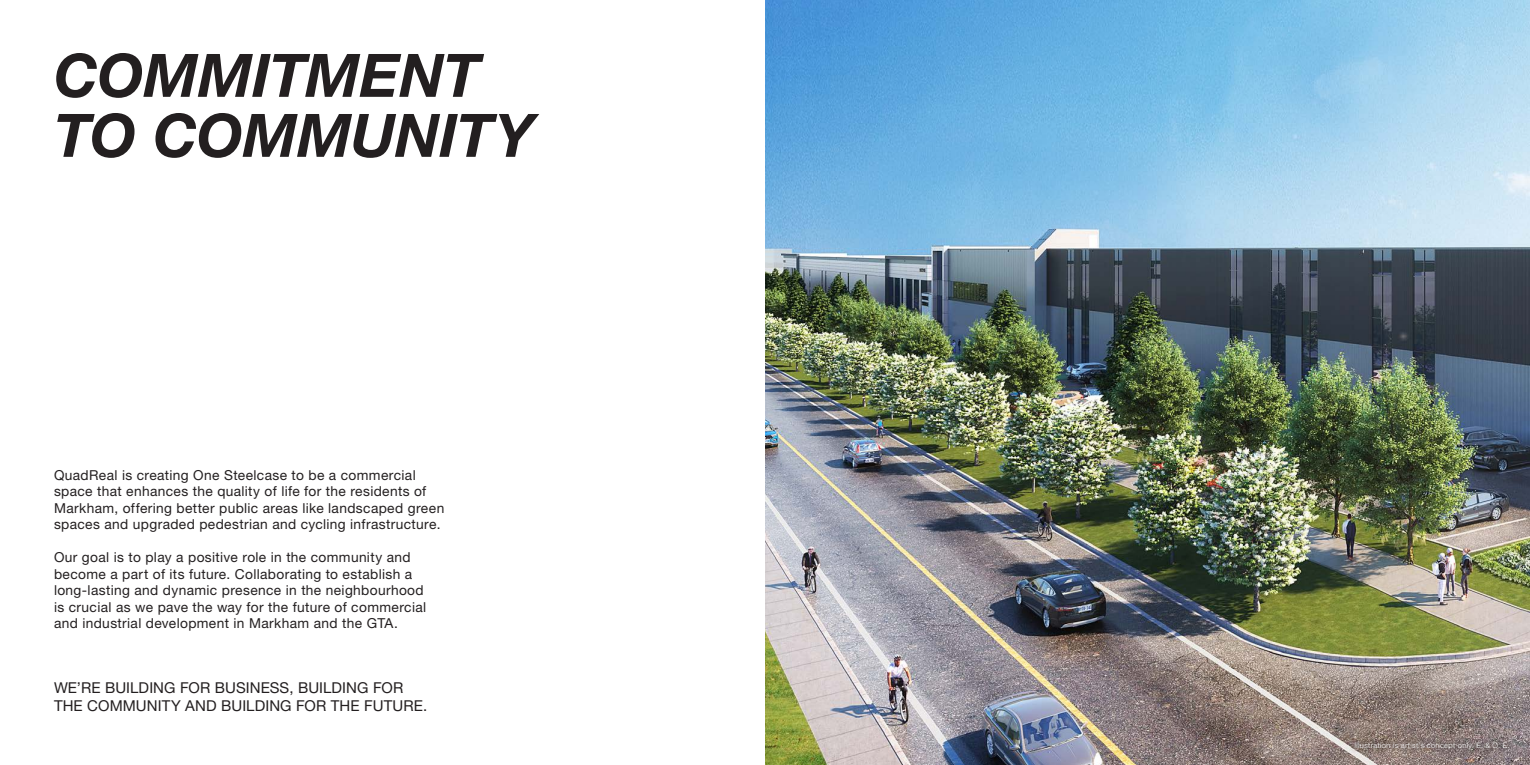
<style>
.page{position:relative;width:1530px;height:765px;background:#fff}
.page>*{position:absolute;margin:0;border:0;box-sizing:border-box;transform-origin:0 0}
.t1{font:italic 700 60px/60px "Helvetica Neue LT Std";letter-spacing:-.01em;color:#231f20}
.t2{font:15px/18px "Helvetica Neue LT Std";letter-spacing:.005em;color:#231f20}
.t3{font:13.75px/16.5px "Helvetica Neue LT Std";letter-spacing:.025em;color:#231f20}
.t4{font:300 7.5px "Helvetica Neue LT Std";letter-spacing:.045em;color:#fff}
</style>
<div class="page">
<img style="left:765px;top:0;width:765px;height:765px">
<div style="left:1348px;top:736px;width:167px;height:19px;background:#231f20;opacity:.51"></div>
<p class="t1" style="left:54px;top:44px;width:482px">COMMITMENT<br>TO COMMUNITY</p>
<p class="t3" style="left:54px;top:466px;width:392px">QuadReal is creating One Steelcase to be a commercial space that enhances the quality of life for the residents of Markham, offering better public areas like landscaped green spaces and upgraded pedestrian and cycling infrastructure.</p>
<p class="t3" style="left:54px;top:549px;width:360px">Our goal is to play a positive role in the community and become a part of its future. Collaborating to establish a</p>
<p class="t3" style="left:54px;top:582px;width:374px">long-lasting and dynamic presence in the neighbourhood is crucial as we pave the way for the future of commercial and industrial development in Markham and the GTA.</p>
<p class="t2" style="left:54px;top:678px;width:375px">WE’RE BUILDING FOR BUSINESS, BUILDING FOR<br>THE COMMUNITY AND BUILDING FOR THE FUTURE.</p>
<p class="t4" style="left:1354px;top:741px;width:157px">Illustration is artist’s concept only. E. &amp; O. E.</p>
</div>
